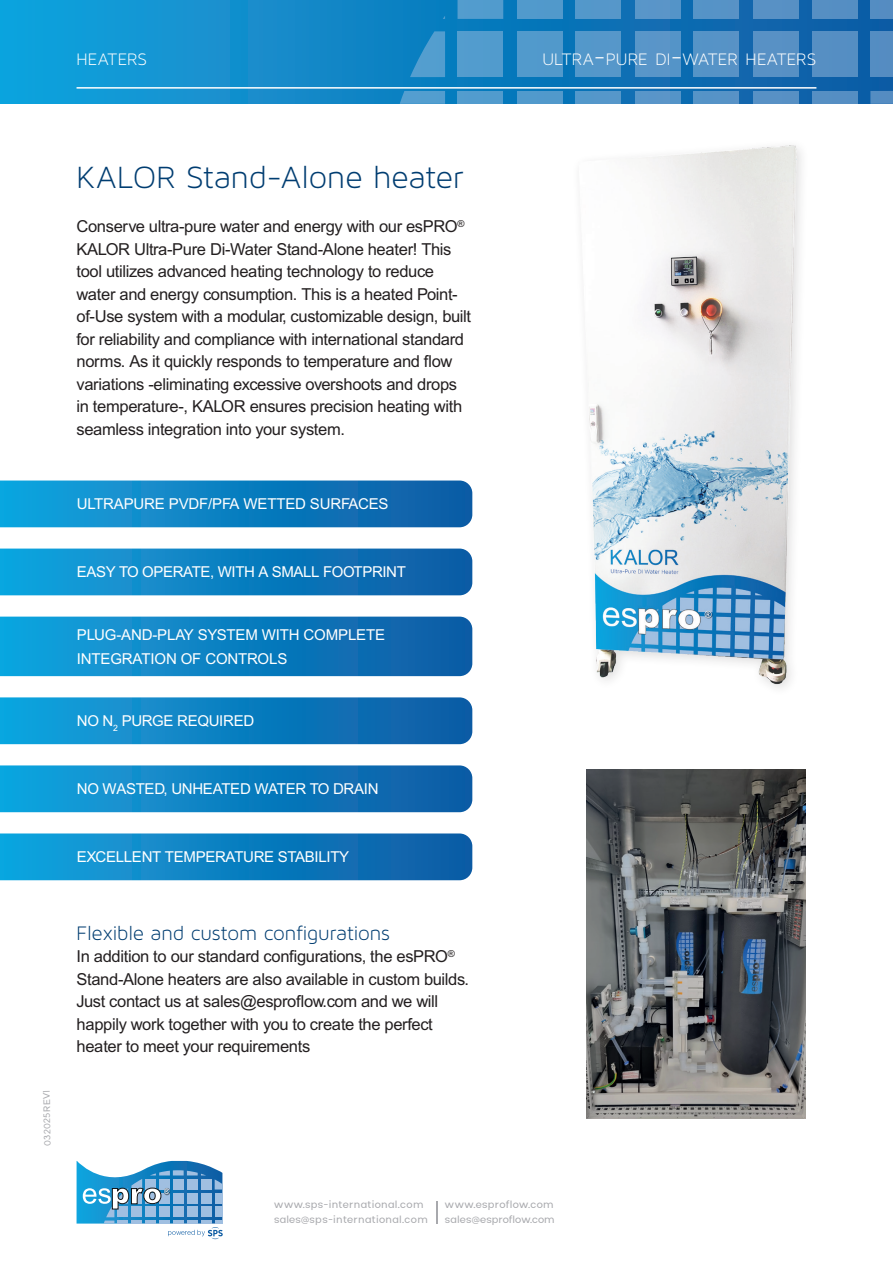
<style>
.page{position:relative;width:893px;height:1263px;background:#fff}
.page>*{position:absolute;margin:0;border:0;box-sizing:border-box;transform-origin:0 0}
.Headlines{font:33px "Maven Pro Light 300";letter-spacing:-.005em;color:#003d71}
.Headlines-2{font:21px "Maven Pro Light 300";letter-spacing:-.01em;color:#003d71}
.t1{font:17.85px "Maven Pro Light 300";letter-spacing:.005em;color:#fff}
.t2{font:16.5px/22.5px "Arial MT Pro";letter-spacing:-.02em;color:#231f20}
.source{font:15px/24px "Arial MT Pro";letter-spacing:-.02em;color:#fff}
.t3{font:12px/14.4px "Aceh";letter-spacing:.025em;color:#a8a9ad}
.t4{font:10.5px "Aceh";color:#a8a9ad}
.s1{font-size:25.5px}
</style>
<div class="page">
<div style="left:0;top:0;width:893px;height:104px;background:linear-gradient(to right,#12a2dd,#0b5aa3)"></div>
<div style="left:517px;top:0;width:46px;height:19px;background:#5199cc"></div>
<div style="left:575px;top:0;width:46px;height:19px;background:#5597ca"></div>
<svg style="left:458px;top:0;width:45px;height:19px"></svg>
<div style="left:753px;top:0;width:45px;height:19px;background:#5891c5"></div>
<div style="left:812px;top:0;width:46px;height:19px;background:#558ec3"></div>
<div style="left:635px;top:0;width:46px;height:19px;background:#5995c8"></div>
<div style="left:693px;top:0;width:46px;height:19px;background:#5693c7"></div>
<div style="left:870px;top:0;width:23px;height:19px;background:#558cc2"></div>
<div style="left:517px;top:31px;width:46px;height:46px;background:#5199cc"></div>
<div style="left:575px;top:31px;width:46px;height:46px;background:#5597ca"></div>
<svg style="left:410px;top:31px;width:35px;height:46px;background:#3993ca"></svg>
<div style="left:458px;top:31px;width:45px;height:46px;background:#529cce"></div>
<div style="left:753px;top:31px;width:45px;height:46px;background:#5891c5"></div>
<div style="left:812px;top:31px;width:46px;height:46px;background:#558ec3"></div>
<div style="left:635px;top:31px;width:46px;height:46px;background:#5995c8"></div>
<div style="left:693px;top:31px;width:46px;height:46px;background:#5693c7"></div>
<div style="left:870px;top:31px;width:23px;height:46px;background:#558cc2"></div>
<div style="left:517px;top:91px;width:46px;height:13px;background:#5199cc"></div>
<div style="left:575px;top:91px;width:46px;height:13px;background:#5597ca"></div>
<svg style="left:400px;top:91px;width:45px;height:13px"></svg>
<div style="left:458px;top:91px;width:45px;height:13px;background:#529cce"></div>
<div style="left:753px;top:91px;width:45px;height:13px;background:#5891c5"></div>
<div style="left:812px;top:91px;width:46px;height:13px;background:#558ec3"></div>
<div style="left:635px;top:91px;width:46px;height:13px;background:#5995c8"></div>
<div style="left:693px;top:91px;width:46px;height:13px;background:#5693c7"></div>
<div style="left:870px;top:91px;width:23px;height:13px;background:#558cc2"></div>
<hr style="left:77px;top:87px;width:739px;height:2px;background:#fff">
<svg style="left:436px;top:1201px;width:1px;height:22px"></svg>
<svg style="left:77px;top:1161px;width:146px;height:78px"></svg>
<img style="left:589px;top:145px;width:213px;height:543px">
<svg style="left:0;top:480px;width:472px;height:47px;background:#1181c1"></svg>
<svg style="left:0;top:549px;width:472px;height:46px;background:#0e7fc1"></svg>
<svg style="left:0;top:617px;width:472px;height:59px;background:#0e7fc0"></svg>
<svg style="left:0;top:697px;width:472px;height:47px;background:#1080c1"></svg>
<svg style="left:0;top:765px;width:472px;height:47px;background:#1080c1"></svg>
<svg style="left:0;top:833px;width:472px;height:47px;background:#1180c1"></svg>
<img style="left:587px;top:770px;width:219px;height:348px">
<p class="t1" style="left:77px;top:49px;width:72px">HEATERS</p>
<p class="t1" style="left:542px;top:49px;width:276px">ULTRA<span class="s1">-</span>PURE DI<span class="s1">-</span>WATER HEATERS</p>
<p class="t4" style="left:42px;top:1146px;width:58px;rotate:-91deg">032025REV1</p>
<p class="Headlines" style="left:77px;top:159px;width:389px">KALOR Stand-Alone heater</p>
<p class="t2" style="left:77px;top:216px;width:396px">Conserve ultra-pure water and energy with our esPRO<sup>® </sup>KALOR Ultra-Pure Di-Water Stand-Alone heater! This tool utilizes advanced heating technology to reduce water and energy consumption. This is a heated Point&shy;of-Use system with a modular, customizable design, built for reliability and compliance with international standard norms. As it quickly responds to temperature and flow variations -eliminating excessive overshoots and drops in temperature-, KALOR ensures precision heating with seamless integration into your system.</p>
<p class="source" style="left:77px;top:493px;width:313px">ULTRAPURE PVDF/PFA WETTED SURFACES</p>
<p class="source" style="left:77px;top:560px;width:331px">EASY TO OPERATE, WITH A SMALL FOOTPRINT</p>
<p class="source" style="left:77px;top:624px;width:310px">PLUG-AND-PLAY SYSTEM WITH COMPLETE<br>INTEGRATION OF CONTROLS</p>
<p class="source" style="left:77px;top:710px;width:179px">NO N<sub>2</sub> PURGE REQUIRED</p>
<p class="source" style="left:77px;top:778px;width:303px">NO WASTED, UNHEATED WATER TO DRAIN</p>
<p class="source" style="left:77px;top:846px;width:274px">EXCELLENT TEMPERATURE STABILITY</p>
<p class="Headlines-2" style="left:77px;top:921px;width:315px">Flexible and custom configurations</p>
<p class="t2" style="left:77px;top:946px;width:394px">In addition to our standard configurations, the esPRO<sup>® </sup>Stand-Alone heaters are also available in custom builds.<br>Just contact us at sales@esproflow.com and we will happily work together with you to create the perfect heater to meet your requirements</p>
<p class="t3" style="left:274px;top:1198px;width:155px">www.sps-international.com sales@sps-international.com</p>
<p class="t3" style="left:445px;top:1198px;width:111px">www.esproflow.com sales@esproflow.com</p>
</div>
